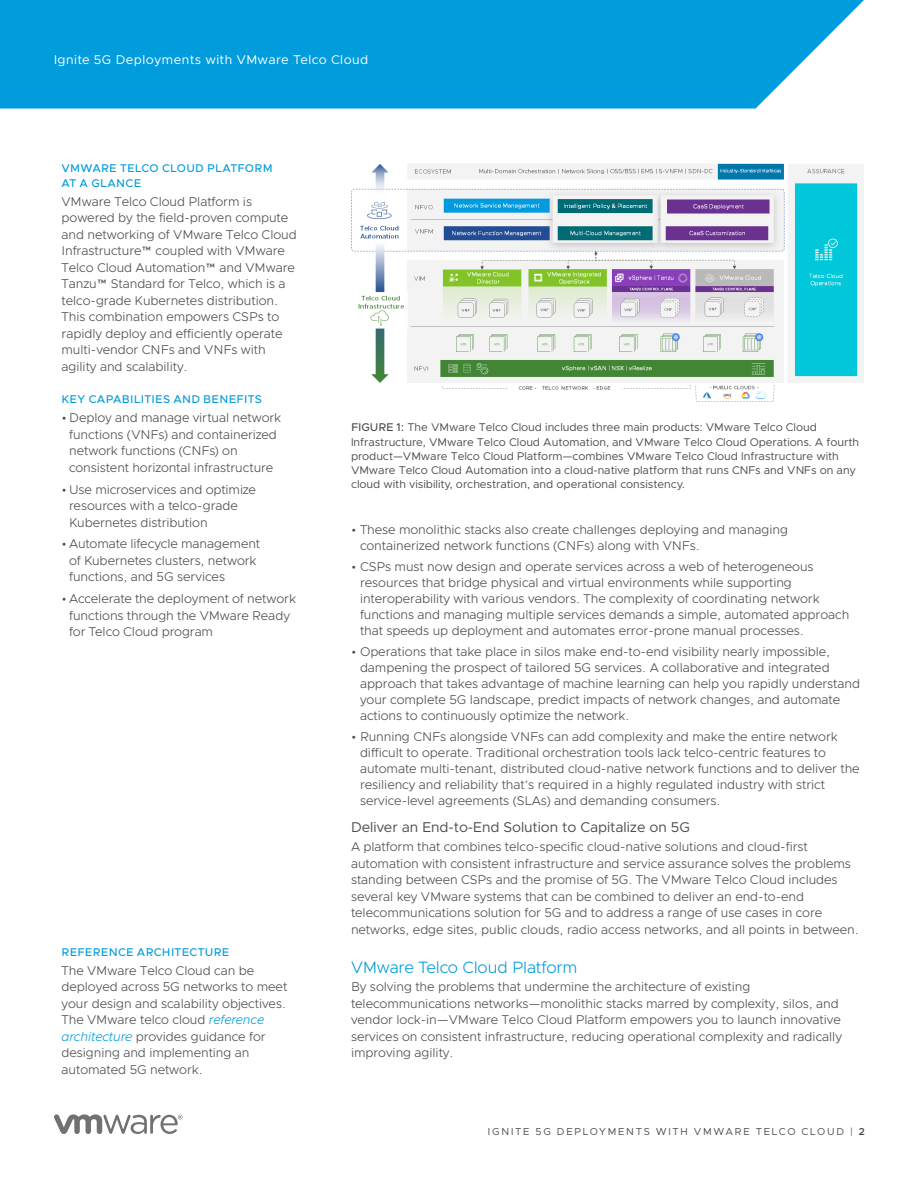
<style>
.page{position:relative;width:918px;height:1188px;background:#fff}
.page>*{position:absolute;margin:0;border:0;box-sizing:border-box;transform-origin:0 0}
._4a__SUBHEAD_1{font:300 16.5px "Metropolis";letter-spacing:-.015em;color:#009cdc}
._4a__SUBHEAD_2{font:14.25px "Metropolis";letter-spacing:-.005em;color:#4b4c4d}
._3a__BODY_TEXT{font:300 12.75px/16.5px "Metropolis";letter-spacing:-.005em;color:#4b4c4d}
._5b__SIDEBAR_BODY{font:300 12.75px/16.5px "Metropolis";letter-spacing:-.005em;color:#4b4c4d}
.t1{font:12.75px "Metropolis";letter-spacing:.035em;color:#fff}
._7a__CAPTION_BODY{font:11.25px/14.2px "Metropolis";letter-spacing:-.005em;color:#4b4c4d}
._5a__SIDEBAR_HEADER{font:500 11.25px/15px "Metropolis";letter-spacing:.025em;color:#009cdc}
.t2{font:10.2px "Metropolis";letter-spacing:.165em;color:#4b4c4d}
.s1{font-style:italic;color:#009cdc}
.s2{font-weight:500}
.s3{font-weight:600}
</style>
<div class="page">
<svg style="left:54px;top:1114px;width:129px;height:20px"></svg>
<svg style="left:0;top:0;width:864px;height:109px;background:#10a2de"></svg>
<img style="left:351px;top:163px;width:513px;height:239px">
<p class="t1" style="left:54px;top:52px;width:316px">Ignite 5G Deployments with VMware Telco Cloud</p>
<p class="_5a__SIDEBAR_HEADER" style="left:62px;top:161px;width:213px">VMWARE TELCO CLOUD PLATFORM<br>AT A GLANCE</p>
<p class="_5b__SIDEBAR_BODY" style="left:62px;top:193px;width:237px">VMware Telco Cloud Platform is powered by the field-proven compute and networking of VMware Telco Cloud Infrastructure™ coupled with VMware Telco Cloud Automation™ and VMware Tanzu™ Standard for Telco, which is a telco-grade Kubernetes distribution.<br>This combination empowers CSPs to rapidly deploy and efficiently operate multi-vendor CNFs and VNFs with agility and scalability.</p>
<p class="_5a__SIDEBAR_HEADER" style="left:62px;top:392px;width:202px">KEY CAPABILITIES AND BENEFITS</p>
<p class="_3a__BODY_TEXT" style="left:69px;top:409px;width:214px;text-indent:-8px">• Deploy and manage virtual network functions (VNFs) and containerized network functions (CNFs) on consistent horizontal infrastructure</p>
<p class="_3a__BODY_TEXT" style="left:69px;top:481px;width:188px;text-indent:-8px">• Use microservices and optimize resources with a telco-grade<br>Kubernetes distribution</p>
<p class="_3a__BODY_TEXT" style="left:69px;top:536px;width:193px;text-indent:-8px">• Automate lifecycle management of Kubernetes clusters, network functions, and 5G services</p>
<p class="_3a__BODY_TEXT" style="left:69px;top:591px;width:228px;text-indent:-8px">• Accelerate the deployment of network functions through the VMware Ready for Telco Cloud program</p>
<p class="_5a__SIDEBAR_HEADER" style="left:62px;top:945px;width:169px">REFERENCE ARCHITECTURE</p>
<p class="_5b__SIDEBAR_BODY" style="left:62px;top:962px;width:227px">The VMware Telco Cloud can be deployed across 5G networks to meet your design and scalability objectives.<br>The VMware telco cloud <span class="s1">reference architecture</span> provides guidance for designing and implementing an automated 5G network.</p>
<p class="_7a__CAPTION_BODY" style="left:351px;top:420px;width:510px"><span class="s2">FIGURE 1:</span> The VMware Telco Cloud includes three main products: VMware Telco Cloud Infrastructure, VMware Telco Cloud Automation, and VMware Telco Cloud Operations. A fourth product—VMware Telco Cloud Platform—combines VMware Telco Cloud Infrastructure with VMware Telco Cloud Automation into a cloud-native platform that runs CNFs and VNFs on any cloud with visibility, orchestration, and operational consistency.</p>
<p class="_3a__BODY_TEXT" style="left:360px;top:521px;width:430px;text-indent:-9px">• These monolithic stacks also create challenges deploying and managing containerized network functions (CNFs) along with VNFs.</p>
<p class="_3a__BODY_TEXT" style="left:360px;top:558px;width:491px;text-indent:-9px">• CSPs must now design and operate services across a web of heterogeneous resources that bridge physical and virtual environments while supporting interoperability with various vendors. The complexity of coordinating network functions and managing multiple services demands a simple, automated approach that speeds up deployment and automates error‑ prone manual processes.</p>
<p class="_3a__BODY_TEXT" style="left:360px;top:643px;width:502px;text-indent:-9px">• Operations that take place in silos make end-to-end visibility nearly impossible, dampening the prospect of tailored 5G services. A collaborative and integrated approach that takes advantage of machine learning can help you rapidly understand your complete 5G landscape, predict impacts of network changes, and automate actions to continuously optimize the network.</p>
<p class="_3a__BODY_TEXT" style="left:360px;top:728px;width:501px;text-indent:-9px">• Running CNFs alongside VNFs can add complexity and make the entire network difficult to operate. Traditional orchestration tools lack telco-centric features to automate multi-tenant, distributed cloud-native network functions and to deliver the resiliency and reliability that’s required in a highly regulated industry with strict service-level agreements (SLAs) and demanding consumers.</p>
<p class="_4a__SUBHEAD_2" style="left:351px;top:819px;width:341px">Deliver an End-to-End Solution to Capitalize on 5G</p>
<p class="_3a__BODY_TEXT" style="left:351px;top:838px;width:509px">A platform that combines telco-specific cloud-native solutions and cloud-first automation with consistent infrastructure and service assurance solves the problems standing between CSPs and the promise of 5G. The VMware Telco Cloud includes several key VMware systems that can be combined to deliver an end-to-end telecommunications solution for 5G and to address a range of use cases in core networks, edge sites, public clouds, radio access networks, and all points in between.</p>
<p class="_4a__SUBHEAD_1" style="left:351px;top:957px;width:228px">VMware Telco Cloud Platform</p>
<p class="_3a__BODY_TEXT" style="left:351px;top:979px;width:493px">By solving the problems that undermine the architecture of existing telecommunications networks—monolithic stacks marred by complexity, silos, and vendor lock-in—VMware Telco Cloud Platform empowers you to launch innovative services on consistent infrastructure, reducing operational complexity and radically improving agility.</p>
<p class="t2" style="left:488px;top:1125px;width:378px">IGNITE 5G DEPLOYMENTS WITH VMWARE TELCO CLOUD | <span class="s3">2</span></p>
</div>
